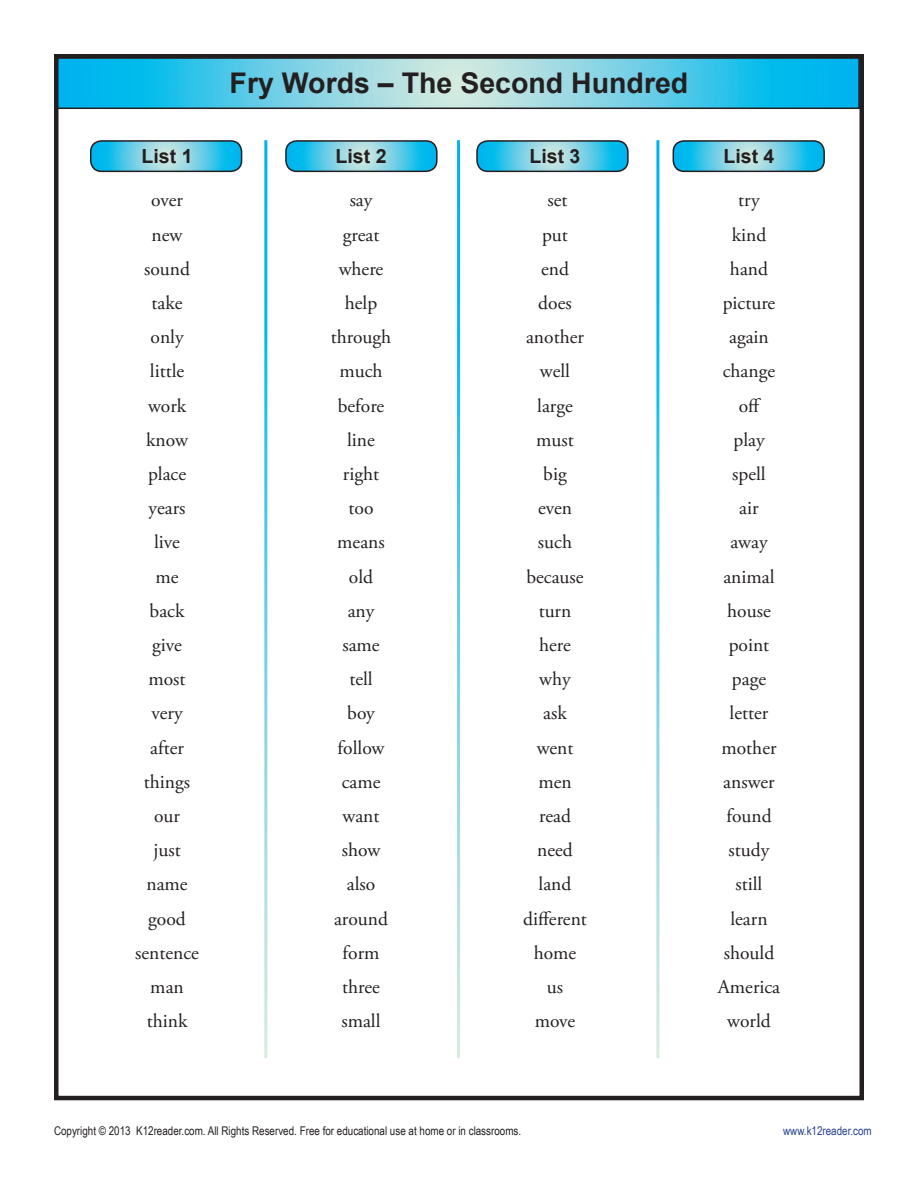
<style>
.page{position:relative;width:918px;height:1188px;background:#fff}
.page>*{position:absolute;margin:0;border:0;box-sizing:border-box;transform-origin:0 0}
.t1{font:700 28.5px "Arial";color:#231f20}
.t2{font:19.5px/34.2px "Adobe Garamond Pro";color:#231f20;text-align:center}
.t3{font:700 19.5px "Arial";color:#231f20}
.t4{font:12px "Arial Narrow";color:#231f20}
.t5{font:12px "Arial Narrow";color:#25408f}
</style>
<div class="page">
<svg style="left:90px;top:140px;width:153px;height:31px;background:#5dc0d8"></svg>
<svg style="left:285px;top:140px;width:153px;height:31px;background:#5dc0d8"></svg>
<svg style="left:476px;top:140px;width:153px;height:31px;background:#5dc0d8"></svg>
<svg style="left:672px;top:140px;width:153px;height:31px;background:#5dc0d8"></svg>
<svg style="left:59px;top:60px;width:798px;height:46px;background:#5ecce7"></svg>
<div style="left:54px;top:57px;width:806px;height:52px;border:2px solid #231f20"></div>
<div style="left:54px;top:54px;width:810px;height:1046px;border:4px solid #231f20"></div>
<p class="t3" style="left:142px;top:143px;width:52px">List 1</p>
<p class="t2" style="left:135px;top:184px;width:65px">over new sound take only little work know place years live<br>me<br>back give most very after things our<br>just name good sentence man think</p>
<h1 class="t1" style="left:230px;top:65px;width:460px">Fry Words – The Second Hundred</h1>
<p class="t3" style="left:336px;top:143px;width:52px">List 2</p>
<p class="t2" style="left:331px;top:184px;width:62px">say great where help through much before line right too means old<br>any same tell<br>boy follow came want show also around form three small</p>
<p class="t3" style="left:530px;top:143px;width:52px">List 3</p>
<p class="t2" style="left:523px;top:184px;width:65px">set<br>put<br>end does another well large must big<br>even such because turn here why<br>ask went men read need land different home<br>us<br>move</p>
<p class="t3" style="left:724px;top:143px;width:52px">List 4</p>
<p class="t2" style="left:718px;top:184px;width:64px">try<br>kind hand picture again change off<br>play spell<br>air<br>away animal house point page letter mother answer found study still learn should<br>America world</p>
<p class="t4" style="left:54px;top:1122px;width:469px">Copyright © 2013 K12reader.com. All Rights Reserved. Free for educational use at home or in classrooms.</p>
<p class="t5" style="left:783px;top:1122px;width:90px">www.k12reader.com</p>
</div>
